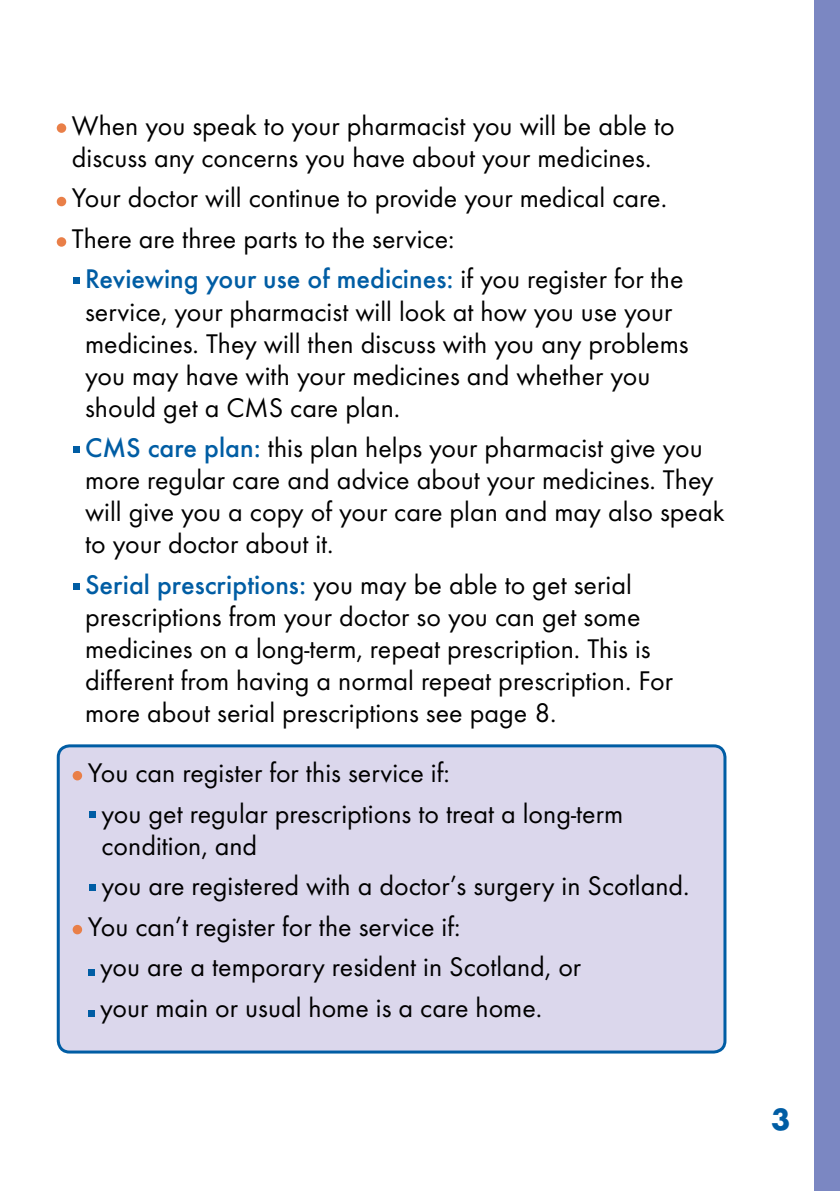
<style>
.page{position:relative;width:840px;height:1191px;background:#fff}
.page>*{position:absolute;margin:0;border:0;box-sizing:border-box;transform-origin:0 0}
.t1{font:28px/32px "Futura T";color:#000}
.t2{font:500 28px "Futura T";color:#005da4}
.t3{font:700 28px "Futura";color:#005da4}
.s1{font-weight:400;color:#000}
.s2{font-weight:500;color:#005da4}
</style>
<div class="page">
<div style="left:814px;top:0;width:25px;height:1191px;background:#7b87c2"></div>
<div style="left:58px;top:746px;width:666px;height:306px;background:#dbd7ec;border-radius:11px"></div>
<div style="left:57px;top:744px;width:669px;height:309px;border:3px solid #005da4;border-radius:11px"></div>
<div style="left:88px;top:969px;width:7px;height:7px;background:#005da4"></div>
<div style="left:88px;top:1009px;width:7px;height:7px;background:#005da4"></div>
<div style="left:57px;top:123px;width:9px;height:10px;background:#e97f48;border-radius:50%"></div>
<div style="left:57px;top:197px;width:9px;height:9px;background:#e97f48;border-radius:50%"></div>
<div style="left:57px;top:237px;width:9px;height:10px;background:#e97f48;border-radius:50%"></div>
<div style="left:73px;top:771px;width:9px;height:9px;background:#e97f48;border-radius:50%"></div>
<div style="left:73px;top:925px;width:9px;height:9px;background:#e97f48;border-radius:50%"></div>
<div style="left:73px;top:277px;width:6px;height:7px;background:#005da4"></div>
<div style="left:73px;top:446px;width:6px;height:7px;background:#005da4"></div>
<svg style="left:73px;top:583px;width:6px;height:6px"></svg>
<div style="left:89px;top:810px;width:7px;height:7px;background:#005da4"></div>
<div style="left:89px;top:883px;width:7px;height:7px;background:#005da4"></div>
<p class="t1" style="left:72px;top:109px;width:604px">When you speak to your pharmacist you will be able to discuss any concerns you have about your medicines.</p>
<p class="t1" style="left:72px;top:182px;width:596px">Your doctor will continue to provide your medical care.</p>
<p class="t1" style="left:72px;top:222px;width:384px">There are three parts to the service:</p>
<p class="t2" style="left:85px;top:263px;width:599px">Reviewing your use of medicines: <span class="s1">if you register for the</span></p>
<p class="t1" style="left:85px;top:295px;width:604px">service, your pharmacist will look at how you use your medicines. They will then discuss with you any problems you may have with your medicines and whether you should get a CMS care plan.</p>
<p class="t1" style="left:85px;top:431px;width:640px"><span class="s2">CMS care plan:</span> this plan helps your pharmacist give you more regular care and advice about your medicines. They will give you a copy of your care plan and may also speak to your doctor about it.</p>
<p class="t1" style="left:85px;top:568px;width:589px"><span class="s2">Serial prescriptions:</span> you may be able to get serial prescriptions from your doctor so you can get some medicines on a long-term, repeat prescription. This is different from having a normal repeat prescription. For more about serial prescriptions see page 8.</p>
<p class="t1" style="left:101px;top:752px;width:523px;line-height:40.6px;text-indent:-14px">You can register for this service if:<br>you get regular prescriptions to treat a long-term</p>
<p class="t1" style="left:101px;top:829px;width:157px">condition, and</p>
<p class="t1" style="left:101px;top:869px;width:589px">you are registered with a doctor’s surgery in Scotland.</p>
<p class="t1" style="left:88px;top:910px;width:374px">You can’t register for the service if:</p>
<p class="t1" style="left:100px;top:950px;width:482px">you are a temporary resident in Scotland, or</p>
<p class="t1" style="left:100px;top:991px;width:443px">your main or usual home is a care home.</p>
<p class="t3" style="left:770px;top:1100px;width:21px">3</p>
</div>
